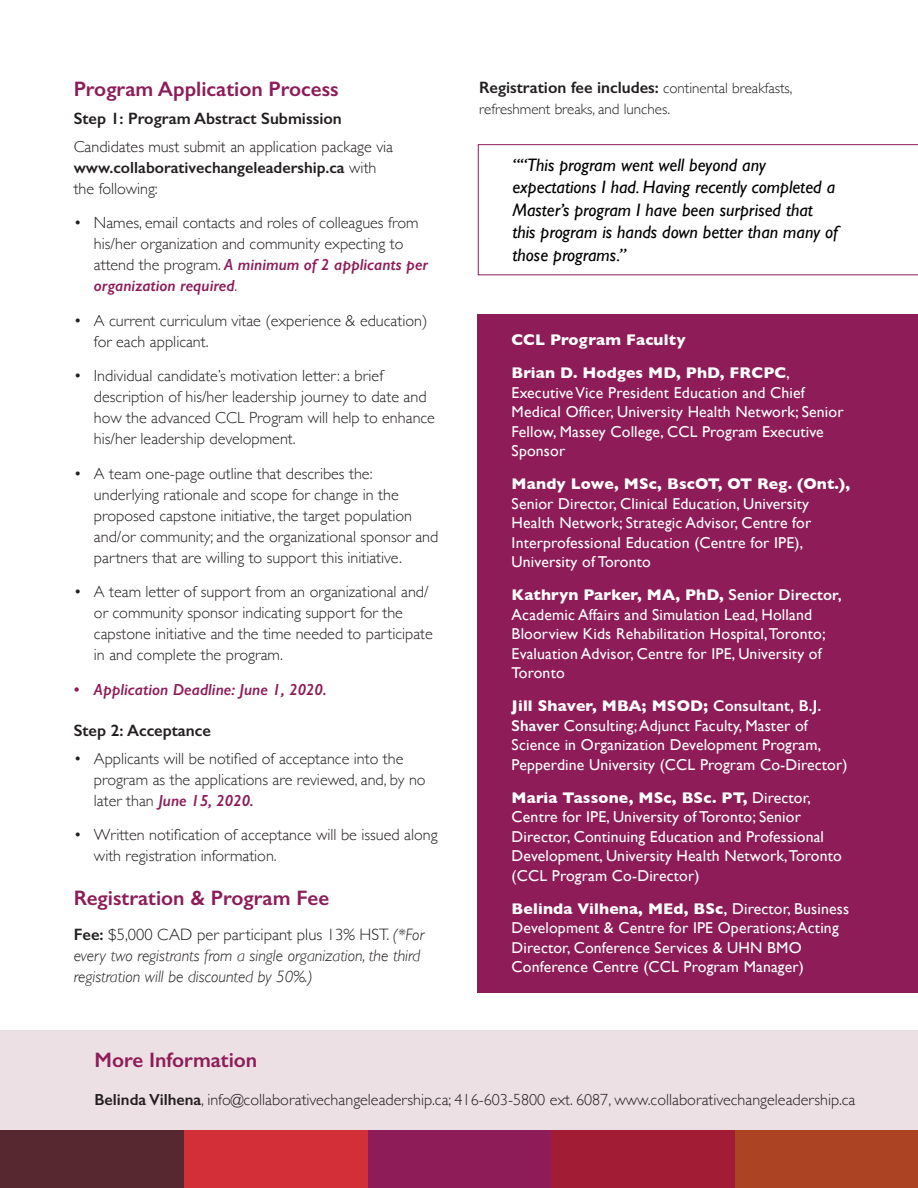
<style>
.page{position:relative;width:918px;height:1188px;background:#fff}
.page>*{position:absolute;margin:0;border:0;box-sizing:border-box;transform-origin:0 0}
.t1{font:600 21px "Gill Sans";color:#8d1c58}
.t2{font:italic 18px/22.5px "Gill Sans";color:#000}
.t3{font:italic 300 16.5px/21px "Gill Sans";color:#231f20}
.t4{font:600 16.5px "Gill Sans";color:#231f20}
.t5{font:300 16.2px/21px "Gill Sans";color:#231f20}
.t6{font:italic 600 16.2px "Gill Sans";color:#8d1c58}
.t7{font:15.75px/19.5px "Gill Sans";letter-spacing:.01em;color:#fff}
.t8{font:700 15.75px/33px "Gill Sans";letter-spacing:.01em;color:#fff}
.t9{font:300 15px "Gill Sans";color:#231f20}
.s1{font-weight:600}
.s2{font-weight:600;font-style:italic;color:#8d1c58}
.s3{font-weight:600;font-style:normal}
.s4{font-style:normal}
.s5{font-weight:300;font-size:15px}
.s6{font-weight:400}
.s7{font-weight:700}
</style>
<div class="page">
<div style="left:0;top:1030px;width:918px;height:106px;background:#ede0e4"></div>
<div style="left:0;top:1131px;width:918px;height:57px;background:#ac4424"></div>
<div style="left:0;top:1131px;width:734px;height:57px;background:#a31c35"></div>
<div style="left:0;top:1131px;width:551px;height:57px;background:#8d1c58"></div>
<div style="left:0;top:1131px;width:367px;height:57px;background:#d32f38"></div>
<div style="left:0;top:1131px;width:184px;height:57px;background:#582830"></div>
<div style="left:478px;top:314px;width:440px;height:679px;background:#8d1c58"></div>
<svg style="left:478px;top:144px;width:440px;height:131px"></svg>
<p class="t1" style="left:74px;top:76px;width:267px">Program Application Process</p>
<p class="t4" style="left:74px;top:108px;width:270px">Step 1: Program Abstract Submission</p>
<p class="t5" style="left:74px;top:135px;width:321px">Candidates must submit an application package via <span class="s1">www.collaborativechangeleadership.ca</span> with the following:</p>
<p class="t5" style="left:94px;top:212px;width:336px;text-indent:-20px">• Names, email contacts and roles of colleagues from his/her organization and community expecting to attend the program. <span class="s2">A minimum of 2 applicants per organization required</span>.</p>
<p class="t5" style="left:94px;top:309px;width:335px;text-indent:-20px">• A current curriculum vitae (experience &amp; education) for each applicant.</p>
<p class="t5" style="left:94px;top:365px;width:343px;text-indent:-20px">• Individual candidate’s motivation letter: a brief description of his/her leadership journey to date and how the advanced CCL Program will help to enhance his/her leadership development.</p>
<p class="t5" style="left:94px;top:462px;width:346px;text-indent:-20px">• A team one-page outline that describes the: underlying rationale and scope for change in the proposed capstone initiative, the target population and/or community; and the organizational sponsor and partners that are willing to support this initiative.</p>
<p class="t5" style="left:94px;top:581px;width:340px;text-indent:-20px">• A team letter of support from an organizational and/ or community sponsor indicating support for the capstone initiative and the time needed to participate in and complete the program.</p>
<p class="t6" style="left:74px;top:679px;width:255px">• Application Deadline: June 1, 2020.</p>
<p class="t4" style="left:74px;top:720px;width:139px">Step 2: Acceptance</p>
<p class="t5" style="left:94px;top:747px;width:333px;text-indent:-20px">• Applicants will be notified of acceptance into the program as the applications are reviewed, and, by no later than <span class="s2">June 15, 2020.</span></p>
<p class="t5" style="left:94px;top:824px;width:345px;text-indent:-20px">• Written notification of acceptance will be issued along with registration information.</p>
<p class="t1" style="left:74px;top:886px;width:257px">Registration &amp; Program Fee</p>
<p class="t3" style="left:74px;top:924px;width:352px"><span class="s3">Fee:</span> <span class="s4">$5,000 CAD per participant plus 13% HST.</span> (*For every two registrants from a single organization, the third registration will be discounted by 50%.)</p>
<p class="t4" style="left:479px;top:77px;width:315px">Registration fee includes: <span class="s5">continental breakfasts,</span></p>
<p class="t9" style="left:479px;top:97px;width:192px">refreshment breaks, and lunches.</p>
<p class="t2" style="left:512px;top:154px;width:327px">““This program went well beyond any expectations I had. Having recently completed a Master’s program I have been surprised that this program is hands down better than many of those programs.”</p>
<p class="t8" style="left:512px;top:323px;width:280px">CCL Program Faculty<br>Brian D. Hodges MD, PhD, FRCPC<span class="s6">,</span></p>
<p class="t7" style="left:512px;top:383px;width:334px">Executive Vice President Education and Chief Medical Officer, University Health Network; Senior Fellow, Massey College, CCL Program Executive Sponsor</p>
<p class="t8" style="left:512px;top:467px;width:340px">Mandy Lowe, MSc, BscOT, OT Reg. (Ont.),</p>
<p class="t7" style="left:512px;top:494px;width:301px">Senior Director, Clinical Education, University Health Network; Strategic Advisor, Centre for Interprofessional Education (Centre for IPE), University of Toronto</p>
<p class="t7" style="left:512px;top:585px;width:332px"><span class="s7">Kathryn Parker, MA, PhD,</span> <span class="s1">Senior Director, </span>Academic Affairs and Simulation Lead, Holland Bloorview Kids Rehabilitation Hospital, Toronto; Evaluation Advisor, Centre for IPE, University of Toronto</p>
<p class="t7" style="left:512px;top:696px;width:337px"><span class="s7">Jill Shaver, MBA; MSOD;</span> <span class="s1">Consultant, B.J.<br>Shaver</span> Consulting; Adjunct Faculty, Master of Science in Organization Development Program, Pepperdine University (CCL Program Co-Director)</p>
<p class="t7" style="left:512px;top:788px;width:332px"><span class="s7">Maria Tassone, MSc, BSc. PT,</span> Director, Centre for IPE, University of Toronto; Senior Director, Continuing Education and Professional Development, University Health Network, Toronto (CCL Program Co-Director)</p>
<p class="t7" style="left:512px;top:899px;width:339px"><span class="s7">Belinda Vilhena, MEd, BSc</span><span class="s1">,</span> Director, Business Development &amp; Centre for IPE Operations; Acting Director, Conference Services &amp; UHN BMO Conference Centre (CCL Program Manager)</p>
<p class="t1" style="left:94px;top:1047px;width:164px">More Information</p>
<p class="t5" style="left:94px;top:1088px;width:763px"><span class="s1">Belinda Vilhena</span>, info@collaborativechangeleadership.ca; 416-603-5800 ext. 6087, www.collaborativechangeleadership.ca</p>
</div>
